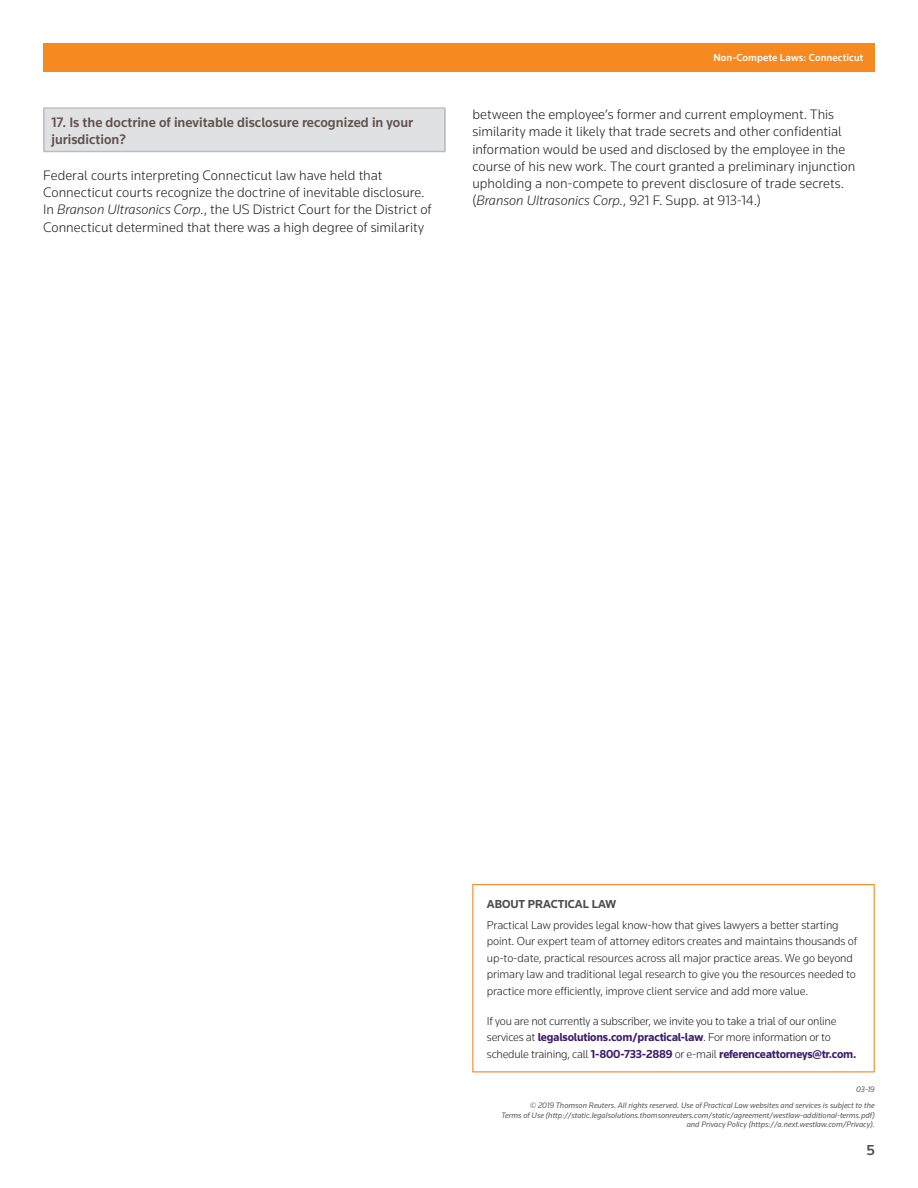
<style>
.page{position:relative;width:918px;height:1188px;background:#fff}
.page>*{position:absolute;margin:0;border:0;box-sizing:border-box;transform-origin:0 0}
.t1{font:500 15px "Knowledge";color:#4b4c4d}
.t2{font:300 14.25px/17.2px "Knowledge";color:#231f20}
.t3{font:500 14.25px/17.2px "Knowledge";color:#5f514d}
.t4{font:300 12px/16.5px "Knowledge";letter-spacing:-.01em;color:#231f20}
.t5{font:700 12px "Knowledge";letter-spacing:-.005em;color:#4b4c4d}
.t6{font:500 10.5px "Knowledge";letter-spacing:.01em;color:#fff}
.t7{font:italic 8.25px/16.2px "Knowledge";color:#57585a;text-align:right}
.s1{font-style:italic}
.s2{font-weight:700;color:#3e1d6b}
</style>
<div class="page">
<div style="left:43px;top:43px;width:832px;height:29px;background:#f6891f"></div>
<div style="left:472px;top:884px;width:403px;height:188px;border:1px solid #f6891f"></div>
<div style="left:43px;top:109px;width:403px;height:43px;background:#e0e1e3"></div>
<div style="left:43px;top:107px;width:403px;height:45px;border:2px solid #bcbdc0"></div>
<p class="t3" style="left:51px;top:113px;width:363px">17. Is the doctrine of inevitable disclosure recognized in your jurisdiction?</p>
<p class="t2" style="left:43px;top:166px;width:390px">Federal courts interpreting Connecticut law have held that Connecticut courts recognize the doctrine of inevitable disclosure.<br>In <span class="s1">Branson Ultrasonics Corp.</span>, the US District Court for the District of Connecticut determined that there was a high degree of similarity</p>
<p class="t6" style="left:713px;top:51px;width:152px">Non-Compete Laws: Connecticut</p>
<p class="t6" style="left:715px;top:51px;width:152px">Non-Compete Laws: Connecticut</p>
<p class="t2" style="left:472px;top:105px;width:384px">between the employee’s former and current employment. This similarity made it likely that trade secrets and other confidential information would be used and disclosed by the employee in the course of his new work. The court granted a preliminary injunction upholding a non-compete to prevent disclosure of trade secrets. (<span class="s1">Branson Ultrasonics Corp.</span>, 921 F. Supp. at 913-14.)</p>
<p class="t5" style="left:487px;top:897px;width:131px">ABOUT PRACTICAL LAW</p>
<p class="t4" style="left:487px;top:916px;width:372px">Practical Law provides legal know-how that gives lawyers a better starting point. Our expert team of attorney editors creates and maintains thousands of up-to-date, practical resources across all major practice areas. We go beyond primary law and traditional legal research to give you the resources needed to practice more efficiently, improve client service and add more value.</p>
<p class="t4" style="left:487px;top:1012px;width:371px">If you are not currently a subscriber, we invite you to take a trial of our online services at <span class="s2">legalsolutions.com/practical-law</span>. For more information or to schedule training, call <span class="s2">1-800-733-2889</span> or e-mail <span class="s2">referenceattorneys@tr.com.</span></p>
<p class="t7" style="left:530px;top:1081px;width:346px">03-19<br>© 2019 Thomson Reuters. All rights reserved. Use of Practical Law websites and services is subject to the</p>
<p class="t7" style="left:502px;top:1110px;width:375px;line-height:9.8px">Terms of Use (http://static.legalsolutions.thomsonreuters.com/static/agreement/westlaw-additional-terms.pdf) and Privacy Policy (https://a.next.westlaw.com/Privacy).</p>
<p class="t1" style="left:866px;top:1141px;width:10px">5</p>
</div>
